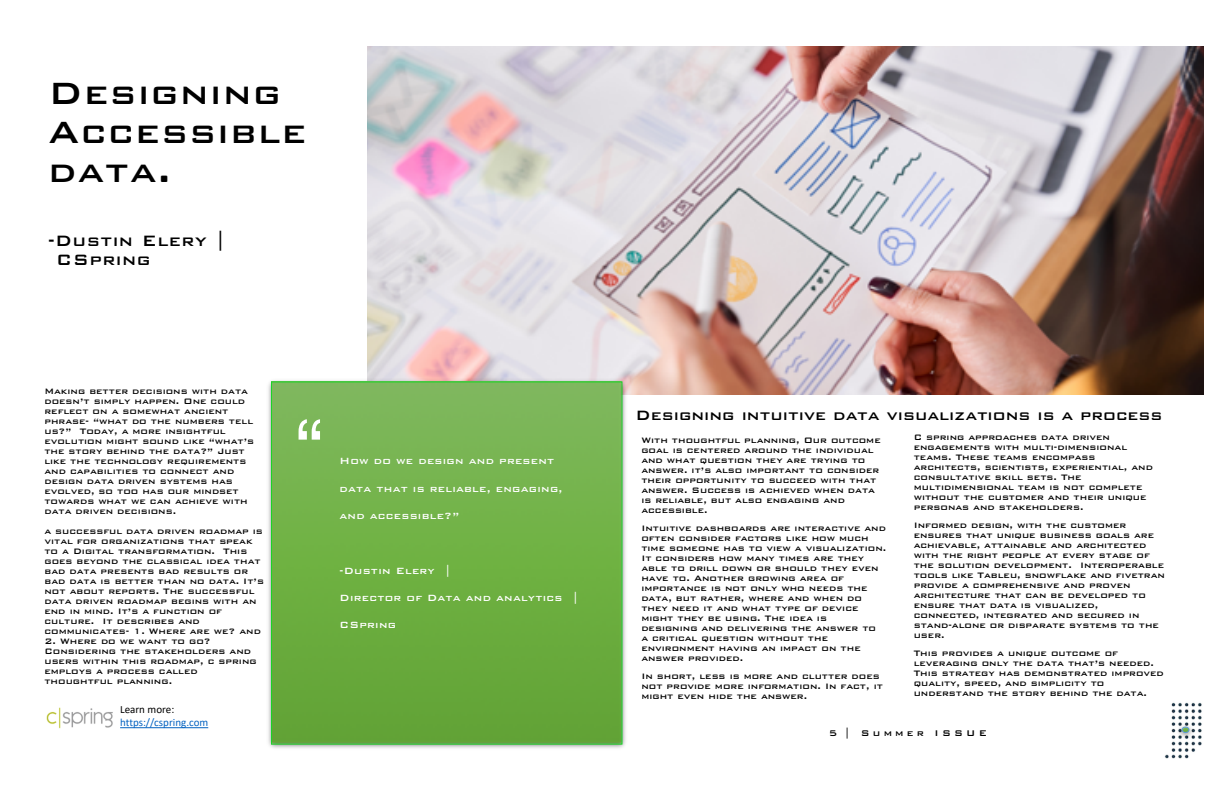
<style>
.page{position:relative;width:1224px;height:792px;background:#fff}
.page>*{position:absolute;margin:0;border:0;box-sizing:border-box;transform-origin:0 0}
.t1{font:80px "Helvetica";color:#fff}
.t2{font:500 41px/38.7px "Bank Gothic";letter-spacing:.02em;color:#000}
.t3{font:500 20px/18.9px "Bank Gothic";letter-spacing:.02em;color:#000}
.t4{font:500 18px "Bank Gothic";color:#000}
.t5{font:500 12px "Bank Gothic";letter-spacing:.02em;color:#fff}
.t6{font:11px "Calibri";color:#0563c1}
.t7{font:500 11px "Bank Gothic";letter-spacing:.29em;color:#000}
.t8{font:11px "Calibri";color:#000}
.t9{font:500 10.5px/10px "Bank Gothic";color:#000}
.t10{font:500 10.5px/10px "Bank Gothic";color:#030303}
</style>
<div class="page">
<img style="left:367px;top:47px;width:837px;height:348px">
<img style="left:268px;top:378px;width:359px;height:370px">
<img style="left:273px;top:384px;width:347px;height:358px">
<div style="left:271px;top:382px;width:351px;height:362px;border:1px solid #19d528"></div>
<hr style="left:120px;top:727px;width:88px;height:1px;background:#0563c1">
<img style="left:1164px;top:702px;width:38px;height:57px">
<img style="left:1177px;top:723px;width:17px;height:16px">
<svg style="left:1181px;top:726px;width:8px;height:7px"></svg>
<img style="left:46px;top:707px;width:67px;height:22px">
<h2 class="t2" style="left:48px;top:74px;width:260px">Designing<br>Accessible data.</h2>
<h3 class="t3" style="left:56px;top:231px;width:171px;text-indent:-8px">-Dustin Elery |<br>CSpring</h3>
<p class="t10" style="left:44px;top:386px;width:211px">Making better decisions with data doesn’t simply happen. One could reflect on a somewhat ancient phrase- “what do the numbers tell us?” Today, a more insightful evolution might sound like “what’s the story behind the data?” Just like the technology requirements and capabilities to connect and design data driven systems has evolved, so too has our mindset towards what we can achieve with data driven decisions.</p>
<p class="t10" style="left:44px;top:526px;width:221px">a successful data driven roadmap is vital for organizations that speak to a Digital transformation. This goes beyond the classical idea that bad data presents bad results or bad data is better than no data. It’s not about reports. The successful data driven roadmap begins with an end in mind. It’s a function of culture. It describes and communicates- 1. Where are we? and</p>
<p class="t10" style="left:44px;top:636px;width:214px">2. Where do we want to go?<br>Considering the stakeholders and users within this roadmap, c spring employs a process called thoughtful planning.</p>
<p class="t8" style="left:120px;top:705px;width:56px">Learn more:</p>
<p class="t6" style="left:120px;top:718px;width:90px">https://cspring.com</p>
<h1 class="t1" style="left:296px;top:416px;width:28px">“</h1>
<p class="t5" style="left:340px;top:455px;width:216px">How do we design and present</p>
<p class="t5" style="left:340px;top:482px;width:224px">data that is reliable, engaging,</p>
<p class="t5" style="left:340px;top:509px;width:121px">and accessible?”</p>
<p class="t5" style="left:340px;top:564px;width:113px">-Dustin Elery |</p>
<p class="t5" style="left:340px;top:591px;width:240px">Director of Data and analytics |</p>
<p class="t5" style="left:340px;top:619px;width:58px">CSpring</p>
<h3 class="t4" style="left:636px;top:405px;width:528px">Designing intuitive data visualizations is a process</h3>
<p class="t9" style="left:914px;top:432px;width:241px">C spring approaches data driven engagements with multi-dimensional teams. These teams encompass architects, scientists, experiential, and consultative skill sets. The multidimensional team is not complete without the customer and their unique personas and stakeholders.</p>
<p class="t9" style="left:914px;top:520px;width:253px">Informed design, with the customer ensures that unique business goals are achievable, attainable and architected with the right people at every stage of the solution development. Interoperable tools like Tableu, snowflake and fivetran provide a comprehensive and proven architecture that can be developed to ensure that data is visualized, connected, integrated and secured in stand-alone or disparate systems to the user.</p>
<p class="t9" style="left:914px;top:648px;width:252px">This provides a unique outcome of leveraging only the data that’s needed.<br>This strategy has demonstrated improved quality, speed, and simplicity to understand the story behind the data.</p>
<p class="t9" style="left:641px;top:436px;width:241px">With thoughtful planning, Our outcome goal is centered around the individual and what question they are trying to answer. it’s also important to consider their opportunity to succeed with that answer. Success is achieved when data is reliable, but also engaging and accessible.</p>
<p class="t9" style="left:641px;top:524px;width:246px">Intuitive dashboards are interactive and often consider factors like how much time someone has to view a visualization.<br>It considers how many times are they able to drill down or should they even have to. Another growing area of importance is not only who needs the data, but rather, where and when do they need it and what type of device might they be using. The idea is<br>designing and delivering the answer to<br>a critical question without the environment having an impact on the answer provided.</p>
<p class="t9" style="left:641px;top:672px;width:243px">In short, less is more and clutter does not provide more information. In fact, it might even hide the answer.</p>
<p class="t7" style="left:829px;top:728px;width:160px">5 | Summer ISSUE</p>
</div>
